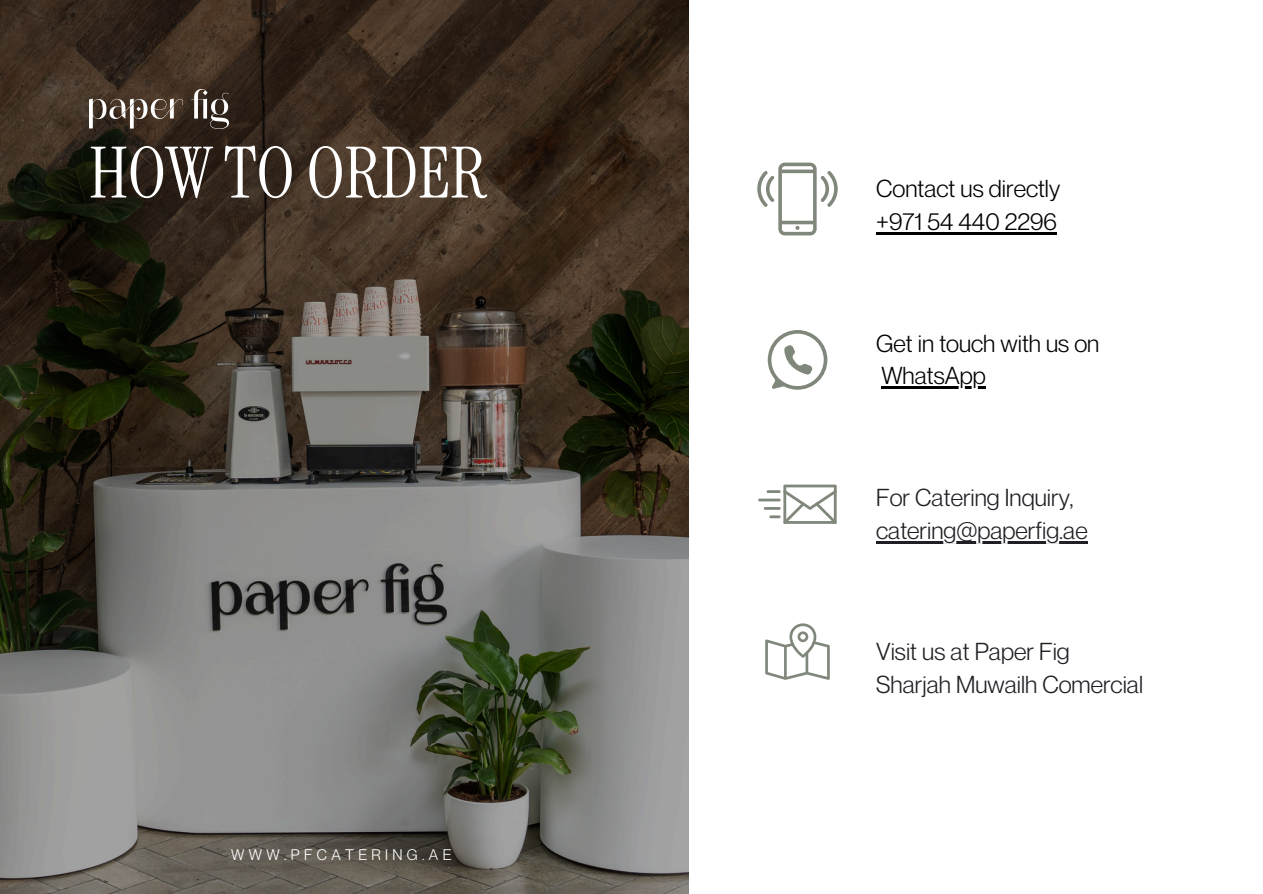
<style>
.page{position:relative;width:1263px;height:894px;background:#fff}
.page>*{position:absolute;margin:0;border:0;box-sizing:border-box;transform-origin:0 0}
.t1{font:70.65px "Instrument Serif";color:#fff}
.t2{font:24px/32.7px "Neue Montreal";color:#201f25}
.t3{font:24px/32.7px "Neue Montreal";color:#000}
.t4{font:15px "Neue Montreal";letter-spacing:.29em;color:#fff}
</style>
<div class="page">
<img style="left:0;top:0;width:688px;height:893px">
<svg style="left:765px;top:623px;width:64px;height:56px"></svg>
<hr style="left:784px;top:646px;width:3px;height:32px;background:#80877b">
<hr style="left:806px;top:651px;width:2px;height:22px;background:#80877b">
<svg style="left:767px;top:330px;width:60px;height:59px"></svg>
<svg style="left:757px;top:162px;width:80px;height:73px"></svg>
<svg style="left:758px;top:484px;width:79px;height:39px"></svg>
<hr style="left:881px;top:386px;width:105px;height:3px;background:#000">
<hr style="left:876px;top:232px;width:181px;height:2px;background:#000">
<hr style="left:876px;top:540px;width:212px;height:3px;background:#201f25">
<img style="left:89px;top:89px;width:140px;height:40px">
<p class="t1" style="left:89px;top:127px;width:399px">HOW TO ORDER</p>
<h1 class="t4" style="left:231px;top:845px;width:222px">WWW.PFCATERING.AE</h1>
<p class="t3" style="left:876px;top:172px;width:185px">Contact us directly +971 54 440 2296</p>
<p class="t3" style="left:876px;top:326px;width:225px">Get in touch with us on</p>
<p class="t3" style="left:881px;top:359px;width:106px">WhatsApp</p>
<p class="t2" style="left:876px;top:480px;width:199px">For Catering Inquiry,</p>
<p class="t2" style="left:876px;top:513px;width:213px">catering@paperfig.ae</p>
<p class="t2" style="left:876px;top:635px;width:268px">Visit us at Paper Fig<br>Sharjah Muwailh Comercial</p>
</div>
